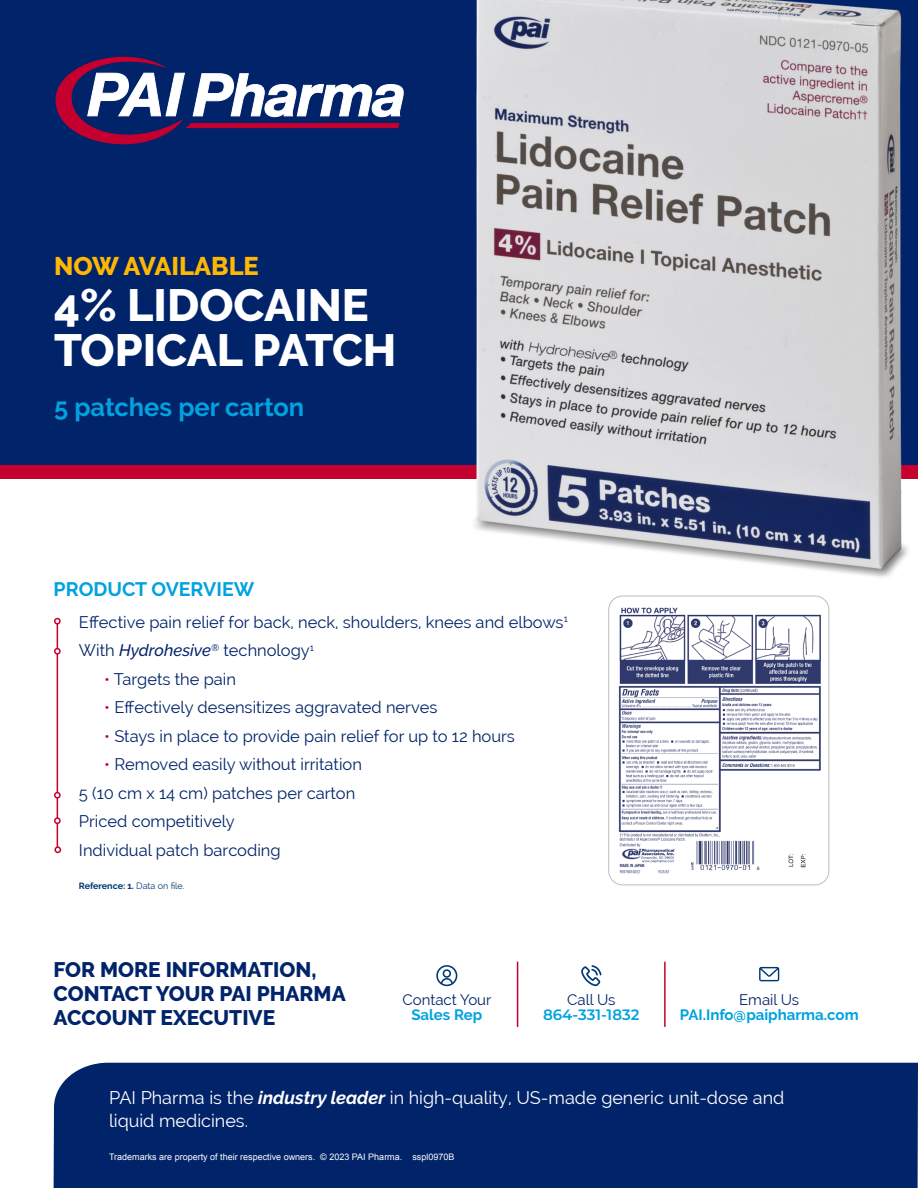
<style>
.page{position:relative;width:918px;height:1188px;background:#fff}
.page>*{position:absolute;margin:0;border:0;box-sizing:border-box;transform-origin:0 0}
.t1{font:800 45px/45px "Raleway";color:#fff}
.t2{font:700 25.5px "Raleway";color:#00a2df}
.t3{font:800 25.5px "Raleway";color:#ffb703}
.t4{font:800 21px/24px "Raleway";color:#002369}
.t5{font:700 19.5px "Raleway";color:#00a2df}
.t6{font:18px/22.5px "Raleway";color:#fff}
.t7{font:16.5px "Raleway";color:#002369}
.t8{font:700 15px "Raleway";color:#00a2df}
.t9{font:15px "Raleway";color:#002369}
.t10{font:600 15px "Montserrat";color:#00a2df}
.t11{font:9px "Arial";color:#fff}
.t12{font:700 9px "Raleway";letter-spacing:-.005em;color:#003a75}
.s1{font-weight:500;font-style:italic}
.s2{color:#c5002e}
.s3{font-weight:400}
.s4{font-weight:700;font-style:italic}
</style>
<div class="page">
<div style="left:0;top:0;width:918px;height:466px;background:#002369"></div>
<svg style="left:56px;top:56px;width:348px;height:89px"></svg>
<div style="left:0;top:466px;width:918px;height:13px;background:#c5002e"></div>
<div style="left:54px;top:1063px;width:864px;height:125px;background:#002369"></div>
<hr style="left:664px;top:962px;width:2px;height:64px;background:#c5002e">
<hr style="left:517px;top:962px;width:1px;height:64px;background:#c5002e">
<svg style="left:581px;top:965px;width:20px;height:21px"></svg>
<svg style="left:759px;top:967px;width:20px;height:14px"></svg>
<svg style="left:436px;top:965px;width:21px;height:21px"></svg>
<img style="left:460px;top:0;width:458px;height:596px">
<hr style="left:57px;top:624px;width:1px;height:227px;background:#c5002e">
<div style="left:54px;top:618px;width:7px;height:7px;border:2px solid #c5002e;border-radius:50%"></div>
<div style="left:54px;top:648px;width:7px;height:7px;border:2px solid #c5002e;border-radius:50%"></div>
<div style="left:54px;top:817px;width:7px;height:7px;border:2px solid #c5002e;border-radius:50%"></div>
<div style="left:54px;top:792px;width:7px;height:7px;border:2px solid #c5002e;border-radius:50%"></div>
<div style="left:54px;top:846px;width:7px;height:7px;border:2px solid #c5002e;border-radius:50%"></div>
<img style="left:609px;top:596px;width:220px;height:289px">
<div style="left:608px;top:596px;width:221px;height:289px;border:1px solid #bcbec0;border-radius:14px"></div>
<div style="left:774px;top:787px;width:45px;height:66px;background:#fff"></div>
<div style="left:808px;top:851px;width:5px;height:33px;background:#fff"></div>
<p class="t3" style="left:54px;top:252px;width:206px">NOW AVAILABLE</p>
<p class="t1" style="left:54px;top:283px;width:344px">4% LIDOCAINE<br>TOPICAL PATCH</p>
<p class="t2" style="left:54px;top:392px;width:252px">5 patches per carton</p>
<p class="t5" style="left:54px;top:578px;width:202px">PRODUCT OVERVIEW</p>
<p class="t7" style="left:79px;top:612px;width:490px">Effective pain relief for back, neck, shoulders, knees and elbows<sup>1</sup></p>
<p class="t7" style="left:79px;top:641px;width:237px">With <span class="s1">Hydrohesive</span><sup>®</sup> technology<sup>1</sup></p>
<p class="t7" style="left:104px;top:669px;width:133px"><span class="s2">•</span> Targets the pain</p>
<p class="t7" style="left:104px;top:698px;width:335px"><span class="s2">•</span> Effectively desensitizes aggravated nerves</p>
<p class="t7" style="left:104px;top:726px;width:412px"><span class="s2">•</span> Stays in place to provide pain relief for up to 12 hours</p>
<p class="t7" style="left:104px;top:755px;width:259px"><span class="s2">•</span> Removed easily without irritation</p>
<p class="t7" style="left:79px;top:783px;width:278px">5 (10 cm x 14 cm) patches per carton</p>
<p class="t7" style="left:79px;top:812px;width:157px">Priced competitively</p>
<p class="t7" style="left:79px;top:840px;width:203px">Individual patch barcoding</p>
<p class="t12" style="left:79px;top:881px;width:107px">Reference: 1. <span class="s3">Data on file.</span></p>
<p class="t4" style="left:54px;top:958px;width:294px">FOR MORE INFORMATION,<br>CONTACT YOUR PAI PHARMA<br>ACCOUNT EXECUTIVE</p>
<p class="t9" style="left:403px;top:991px;width:90px">Contact Your</p>
<p class="t8" style="left:411px;top:1007px;width:72px">Sales Rep</p>
<p class="t9" style="left:567px;top:991px;width:50px">Call Us</p>
<p class="t10" style="left:543px;top:1004px;width:98px">864-331-1832</p>
<p class="t9" style="left:739px;top:991px;width:62px">Email Us</p>
<p class="t8" style="left:680px;top:1007px;width:180px">PAI.Info@paipharma.com</p>
<p class="t6" style="left:109px;top:1086px;width:677px">PAI Pharma is the <span class="s4">industry leader</span> in high-quality, US-made generic unit-dose and liquid medicines.</p>
<p class="t11" style="left:109px;top:1151px;width:347px">Trademarks are property of their respective owners. © 2023 PAI Pharma. sspl0970B</p>
</div>
